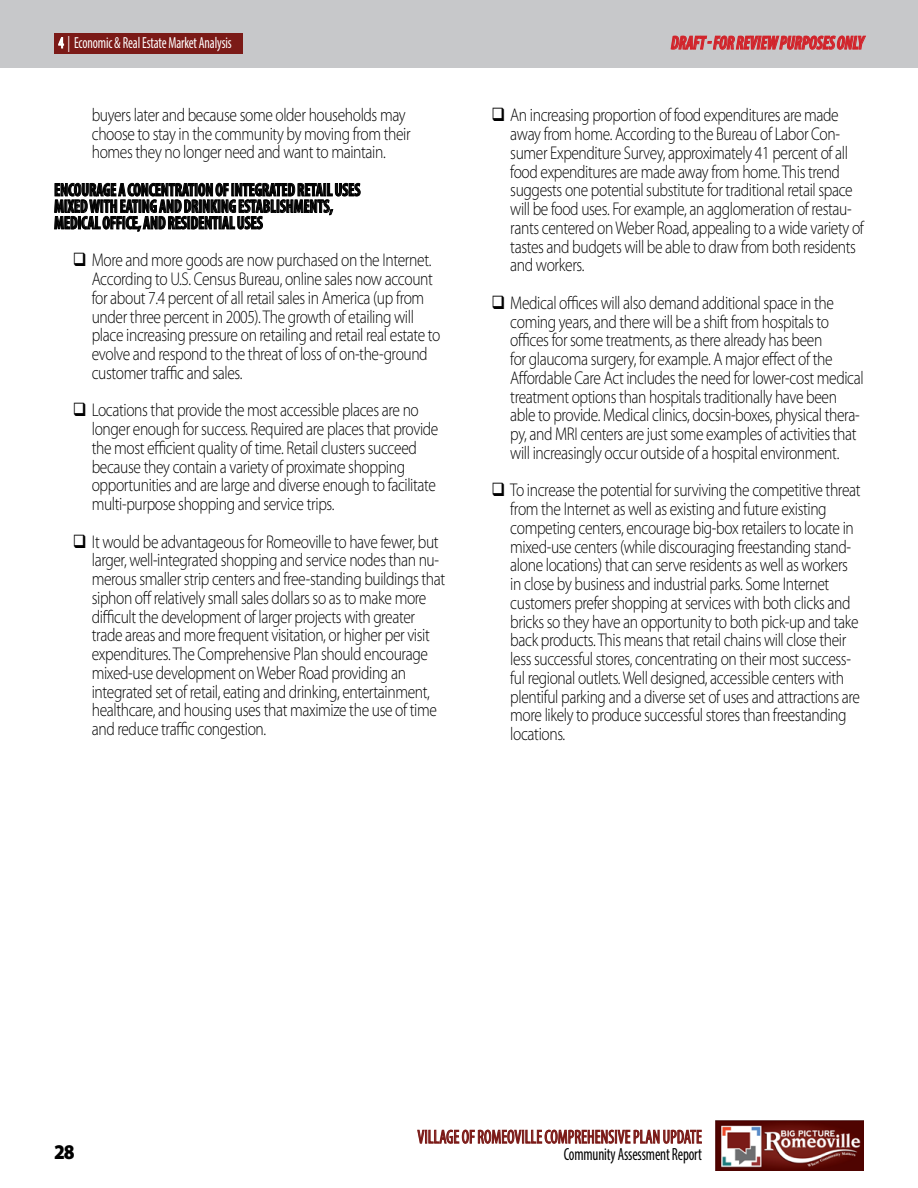
<style>
.page{position:relative;width:918px;height:1188px;background:#fff}
.page>*{position:absolute;margin:0;border:0;box-sizing:border-box;transform-origin:0 0}
.t1{font:900 21px "Myriad Pro";color:#000;scale:.9 1}
.t2{font:condensed 19.2px "Myriad Pro";letter-spacing:.01em;color:#7b1a17;scale:.84 1}
.t3{font:italic 700 condensed 19.2px "Myriad Pro";letter-spacing:-.005em;color:#d2232a;scale:.84 1}
.t4{font:300 18.45px/18.8px "Myriad Pro";letter-spacing:-.025em;color:#000;scale:.84 1}
.t5{font:700 condensed 18.45px/16.5px "Myriad Pro";letter-spacing:-.005em;color:#000;scale:.84 1}
.t6{font:condensed 17.7px "Myriad Pro";letter-spacing:-.01em;color:#000;scale:.84 1}
.t7{font:condensed 16.05px "Myriad Pro";letter-spacing:-.01em;color:#fff;scale:.84 1}
</style>
<div class="page">
<div style="left:0;top:0;width:918px;height:68px;background:#c7c8ca"></div>
<svg style="left:54px;top:182px;width:307px;height:50px"></svg>
<img style="left:716px;top:1121px;width:148px;height:49px">
<svg style="left:417px;top:1129px;width:285px;height:15px"></svg>
<svg style="left:670px;top:35px;width:196px;height:15px"></svg>
<div style="left:54px;top:33px;width:189px;height:21px;background:#7b1a17"></div>
<svg style="left:58px;top:37px;width:7px;height:12px"></svg>
<p class="t7" style="left:58px;top:33px;width:208px">4 | Economic &amp; Real Estate Market Analysis</p>
<p class="t3" style="left:671px;top:31px;width:231px">DRAFT - FOR REVIEW PURPOSES ONLY</p>
<p class="t4" style="left:92px;top:105px;width:381px">buyers later and because some older households may choose to stay in the community by moving from their homes they no longer need and want to maintain.</p>
<p class="t5" style="left:54px;top:181px;width:366px">ENCOURAGE A CONCENTRATION OF INTEGRATED RETAIL USES<br>MIXED WITH EATING AND DRINKING ESTABLISHMENTS,<br>MEDICAL OFFICE, AND RESIDENTIAL USES</p>
<p class="t4" style="left:92px;top:251px;width:417px;text-indent:-19px">❑ More and more goods are now purchased on the Internet.<br>According to U.S. Census Bureau, online sales now account for about 7.4 percent of all retail sales in America (up from under three percent in 2005). The growth of etailing will place increasing pressure on retailing and retail real estate to evolve and respond to the threat of loss of on-the-ground customer traffic and sales.</p>
<p class="t4" style="left:92px;top:401px;width:414px;text-indent:-19px">❑ Locations that provide the most accessible places are no longer enough for success. Required are places that provide the most efficient quality of time. Retail clusters succeed because they contain a variety of proximate shopping opportunities and are large and diverse enough to facilitate multi-purpose shopping and service trips.</p>
<p class="t4" style="left:92px;top:532px;width:422px;text-indent:-19px">❑ It would be advantageous for Romeoville to have fewer, but larger, well-integrated shopping and service nodes than nu&shy;merous smaller strip centers and free-standing buildings that siphon off relatively small sales dollars so as to make more difficult the development of larger projects with greater trade areas and more frequent visitation, or higher per visit expenditures. The Comprehensive Plan should encourage mixed-use development on Weber Road providing an integrated set of retail, eating and drinking, entertainment, healthcare, and housing uses that maximize the use of time and reduce traffic congestion.</p>
<p class="t4" style="left:510px;top:106px;width:423px;text-indent:-19px">❑ An increasing proportion of food expenditures are made away from home. According to the Bureau of Labor Con&shy;sumer Expenditure Survey, approximately 41 percent of all food expenditures are made away from home. This trend suggests one potential substitute for traditional retail space will be food uses. For example, an agglomeration of restau&shy;rants centered on Weber Road, appealing to a wide variety of tastes and budgets will be able to draw from both residents and workers.</p>
<p class="t4" style="left:510px;top:293px;width:422px;text-indent:-19px">❑ Medical offices will also demand additional space in the coming years, and there will be a shift from hospitals to offices for some treatments, as there already has been<br>for glaucoma surgery, for example. A major effect of the Affordable Care Act includes the need for lower-cost medical treatment options than hospitals traditionally have been able to provide. Medical clinics, docsin-boxes, physical thera&shy;py, and MRI centers are just some examples of activities that will increasingly occur outside of a hospital environment.</p>
<p class="t4" style="left:510px;top:481px;width:419px;text-indent:-19px">❑ To increase the potential for surviving the competitive threat from the Internet as well as existing and future existing competing centers, encourage big-box retailers to locate in mixed-use centers (while discouraging freestanding stand&shy;alone locations) that can serve residents as well as workers in close by business and industrial parks. Some Internet customers prefer shopping at services with both clicks and bricks so they have an opportunity to both pick-up and take back products. This means that retail chains will close their less successful stores, concentrating on their most success&shy;ful regional outlets. Well designed, accessible centers with plentiful parking and a diverse set of uses and attractions are more likely to produce successful stores than freestanding locations.</p>
<p class="t2" style="left:418px;top:1125px;width:340px">VILLAGE OF ROMEOVILLE COMPREHENSIVE PLAN UPDATE</p>
<p class="t1" style="left:54px;top:1138px;width:25px">28</p>
<p class="t6" style="left:564px;top:1144px;width:166px">Community Assessment Report</p>
</div>
